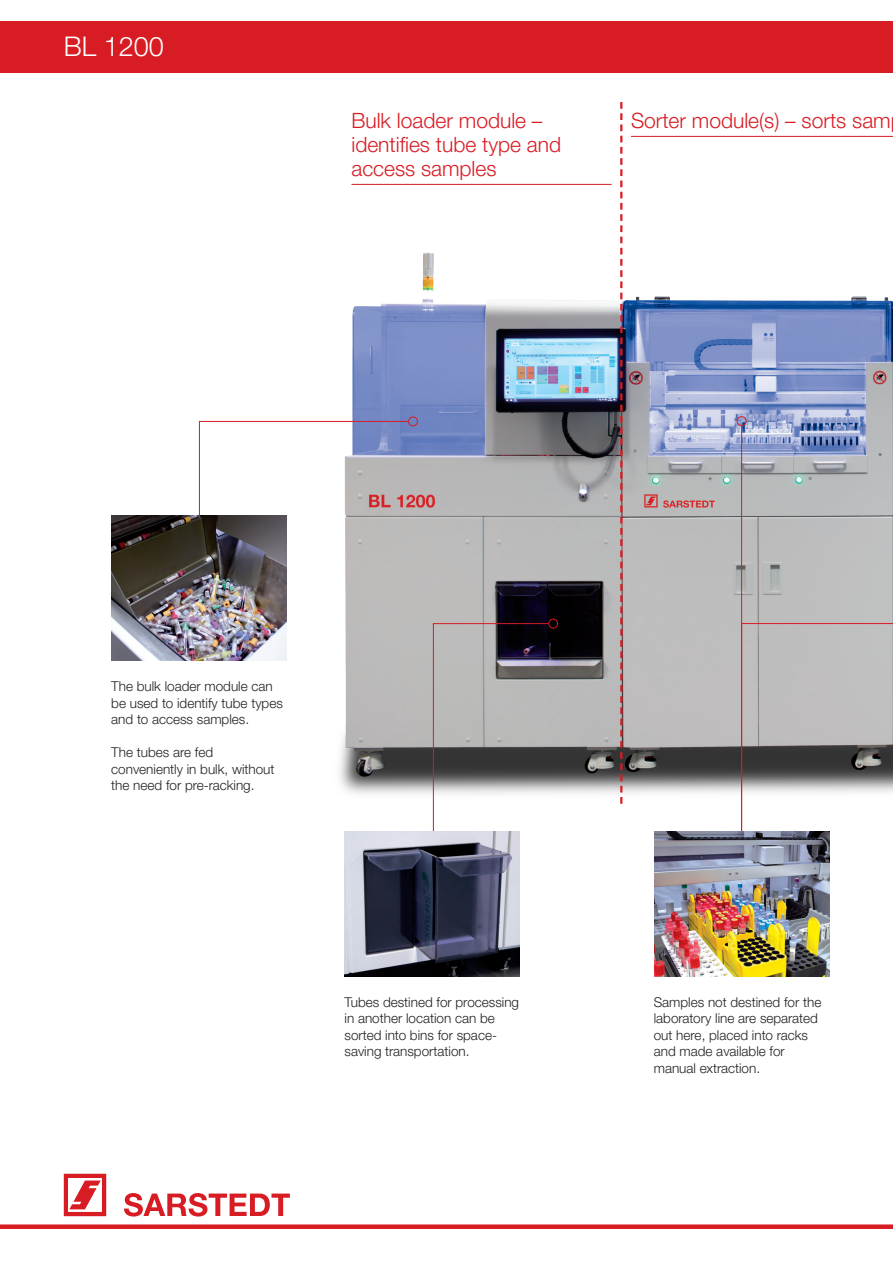
<style>
.page{position:relative;width:893px;height:1263px;background:#fff}
.page>*{position:absolute;margin:0;border:0;box-sizing:border-box;transform-origin:0 0}
.t1{font:300 27px "Helvetica Neue LTW1 G";color:#fff}
.t2{font:300 21px/24px "Helvetica Neue LTW1 G";color:#d81c23}
.t3{font:300 13.5px/16.5px "Helvetica Neue LTW1 G";color:#231f20}
</style>
<div class="page">
<div style="left:0;top:1224px;width:893px;height:5px;background:#d81c23"></div>
<svg style="left:64px;top:1174px;width:42px;height:42px"></svg>
<svg style="left:124px;top:1193px;width:166px;height:23px"></svg>
<div style="left:0;top:21px;width:893px;height:51px;background:#d81c23"></div>
<img style="left:317px;top:170px;width:576px;height:663px">
<hr style="left:351px;top:184px;width:261px;height:1px;background:#d81c23">
<hr style="left:631px;top:136px;width:262px;height:1px;background:#d81c23">
<svg style="left:620px;top:102px;width:2px;height:702px"></svg>
<div style="left:408px;top:417px;width:10px;height:9px;border:1px solid #d81c23;border-radius:50%"></div>
<svg style="left:199px;top:421px;width:210px;height:177px"></svg>
<img style="left:111px;top:516px;width:176px;height:144px">
<div style="left:548px;top:619px;width:10px;height:9px;border:1px solid #d81c23;border-radius:50%"></div>
<svg style="left:433px;top:623px;width:116px;height:210px"></svg>
<img style="left:345px;top:831px;width:175px;height:145px">
<svg style="left:742px;top:425px;width:151px;height:433px"></svg>
<hr style="left:741px;top:426px;width:1px;height:450px;background:#d81c23">
<div style="left:737px;top:416px;width:9px;height:10px;border:1px solid #d81c23;border-radius:50%"></div>
<img style="left:654px;top:831px;width:175px;height:145px">
<h1 class="t1" style="left:64px;top:30px;width:102px">BL 1200</h1>
<h2 class="t2" style="left:351px;top:108px;width:211px">Bulk loader module – identifies tube type and access samples</h2>
<h2 class="t2" style="left:631px;top:108px;width:261px">Sorter module(s) – sorts sam</h2>
<p class="t3" style="left:111px;top:678px;width:173px">The bulk loader module can be used to identify tube types and to access samples.</p>
<p class="t3" style="left:111px;top:744px;width:165px">The tubes are fed conveniently in bulk, without the need for pre-racking.</p>
<p class="t3" style="left:345px;top:994px;width:176px">Tubes destined for processing in another location can be sorted into bins for space&shy;saving transportation.</p>
<p class="t3" style="left:654px;top:994px;width:169px">Samples not destined for the laboratory line are separated out here, placed into racks and made available for manual extraction.</p>
</div>
